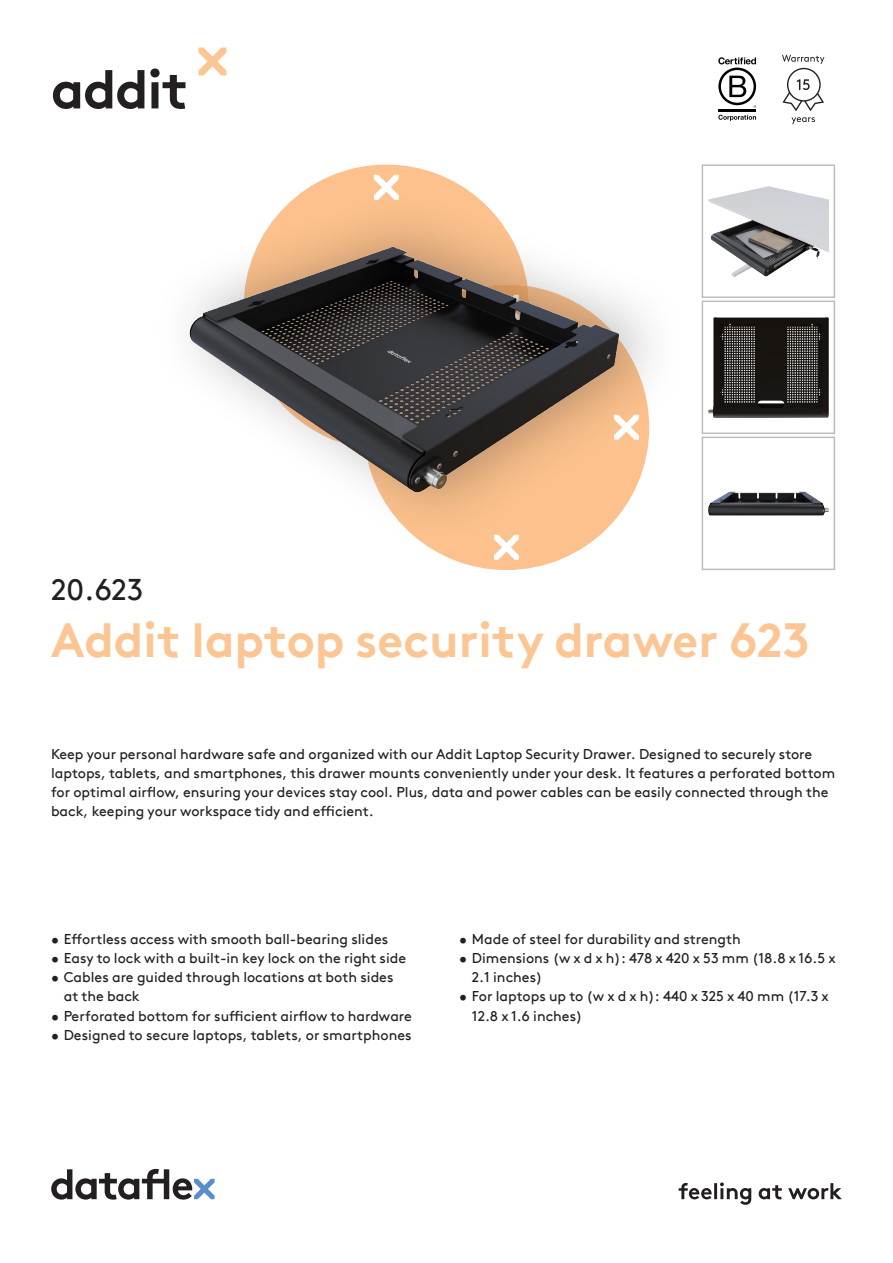
<style>
.page{position:relative;width:893px;height:1263px;background:#fff}
.page>*{position:absolute;margin:0;border:0;box-sizing:border-box;transform-origin:0 0}
.t1{font:700 54px "Brown Pro TT";letter-spacing:-.02em;color:#231f20}
.productnaam{font:700 48px "Brown Pro TT";color:#fcc694}
.productnummer{font:30px "Brown Pro TT";color:#231f20}
.omschrijving{font:14.25px/19.2px "Brown Pro TT";color:#231f20}
</style>
<div class="page">
<svg style="left:51px;top:1169px;width:164px;height:30px"></svg>
<svg style="left:679px;top:1182px;width:163px;height:23px"></svg>
<svg style="left:198px;top:47px;width:28px;height:28px"></svg>
<svg style="left:782px;top:55px;width:42px;height:56px"></svg>
<svg style="left:791px;top:117px;width:24px;height:7px"></svg>
<hr style="left:718px;top:109px;width:38px;height:3px;background:#000001">
<svg style="left:718px;top:57px;width:38px;height:51px"></svg>
<svg style="left:718px;top:115px;width:38px;height:6px"></svg>
<img style="left:708px;top:186px;width:121px;height:91px">
<div style="left:702px;top:164px;width:133px;height:134px;border:2px solid #bcbdc0"></div>
<img style="left:708px;top:317px;width:121px;height:101px">
<div style="left:702px;top:301px;width:133px;height:133px;border:2px solid #bcbdc0"></div>
<img style="left:708px;top:491px;width:121px;height:25px">
<div style="left:702px;top:437px;width:133px;height:133px;border:2px solid #bcbdc0"></div>
<img style="left:189px;top:164px;width:452px;height:406px">
<h1 class="t1" style="left:51px;top:46px;width:139px">addit</h1>
<p class="productnummer" style="left:51px;top:566px;width:94px">20.623</p>
<p class="productnaam" style="left:51px;top:601px;width:760px">Addit laptop security drawer 623</p>
<p class="omschrijving" style="left:51px;top:743px;width:786px">Keep your personal hardware safe and organized with our Addit Laptop Security Drawer. Designed to securely store laptops, tablets, and smartphones, this drawer mounts conveniently under your desk. It features a perforated bottom for optimal airflow, ensuring your devices stay cool. Plus, data and power cables can be easily connected through the back, keeping your workspace tidy and efficient.</p>
<p class="omschrijving" style="left:51px;top:928px;width:339px">• Effortless access with smooth ball-bearing slides</p>
<p class="omschrijving" style="left:51px;top:947px;width:357px">• Easy to lock with a built-in key lock on the right side</p>
<p class="omschrijving" style="left:64px;top:966px;width:331px;text-indent:-13px">• Cables are guided through locations at both sides at the back</p>
<p class="omschrijving" style="left:51px;top:1005px;width:362px">• Perforated bottom for sufficient airflow to hardware</p>
<p class="omschrijving" style="left:51px;top:1024px;width:362px">• Designed to secure laptops, tablets, or smartphones</p>
<p class="omschrijving" style="left:459px;top:928px;width:283px">• Made of steel for durability and strength</p>
<p class="omschrijving" style="left:472px;top:947px;width:365px;text-indent:-13px">• Dimensions (w x d x h): 478 x 420 x 53 mm (18.8 x 16.5 x<br>2.1 inches)</p>
<p class="omschrijving" style="left:472px;top:986px;width:358px;text-indent:-13px">• For laptops up to (w x d x h): 440 x 325 x 40 mm (17.3 x<br>12.8 x 1.6 inches)</p>
</div>
